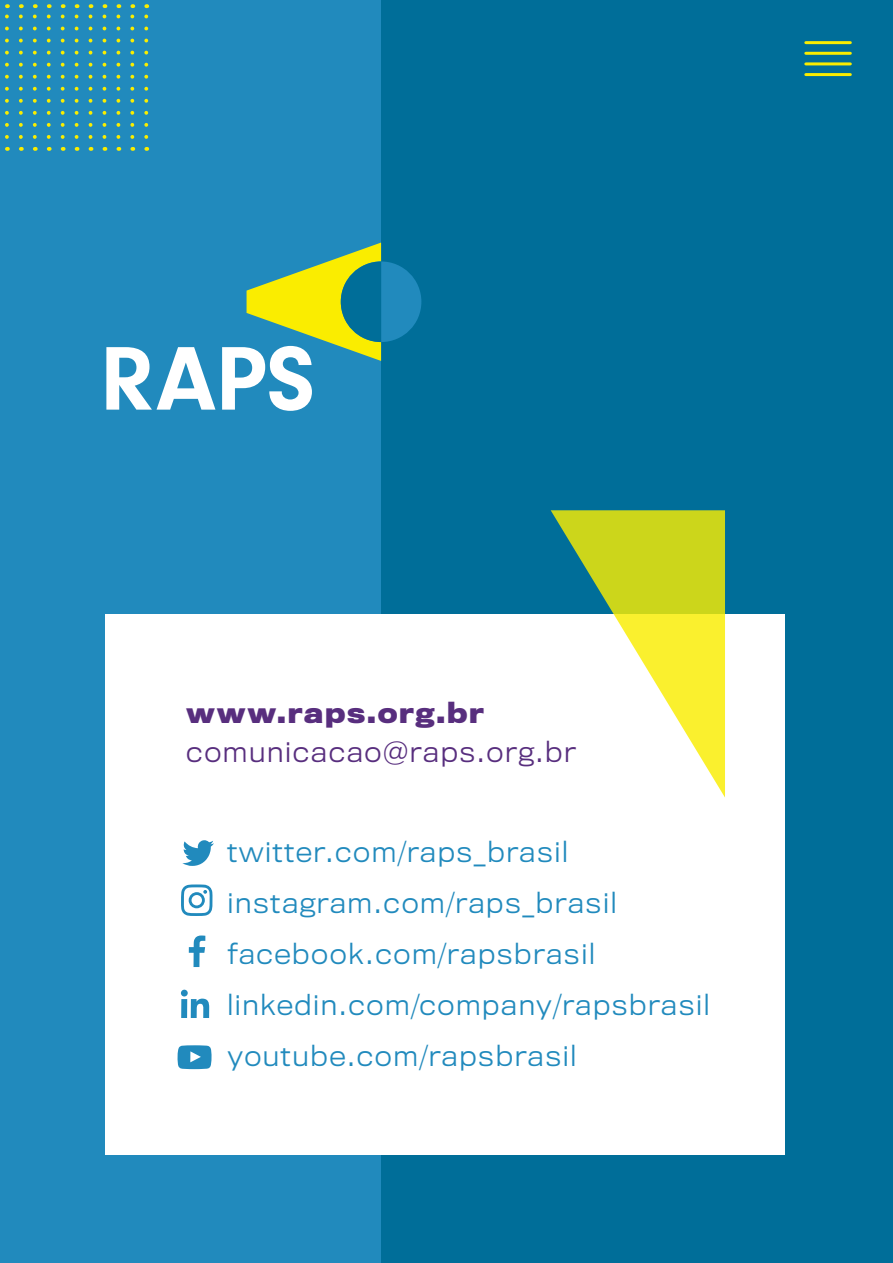
<style>
.page{position:relative;width:893px;height:1263px;background:#fff}
.page>*{position:absolute;margin:0;border:0;box-sizing:border-box;transform-origin:0 0}
.t1{font:300 26.7px/51px "Titling Gothic FB Normal";letter-spacing:.06em;color:#218abd}
.t2{font:300 26.7px "Titling Gothic FB Normal";letter-spacing:.06em;color:#582e7e}
.t3{font:700 26.7px "Titling Gothic FB Normal";letter-spacing:.06em;color:#582e7e}
</style>
<div class="page">
<div style="left:0;top:0;width:382px;height:1263px;background:#218abd"></div>
<div style="left:382px;top:0;width:511px;height:1263px;background:#006e99"></div>
<svg style="left:106px;top:347px;width:109px;height:63px"></svg>
<svg style="left:222px;top:243px;width:199px;height:168px"></svg>
<svg style="left:5px;top:4px;width:4px;height:133px"></svg>
<svg style="left:19px;top:4px;width:4px;height:133px"></svg>
<svg style="left:33px;top:4px;width:4px;height:133px"></svg>
<svg style="left:47px;top:4px;width:4px;height:133px"></svg>
<svg style="left:61px;top:4px;width:4px;height:133px"></svg>
<svg style="left:75px;top:4px;width:4px;height:133px"></svg>
<svg style="left:89px;top:4px;width:3px;height:133px"></svg>
<svg style="left:103px;top:4px;width:3px;height:133px"></svg>
<svg style="left:116px;top:4px;width:4px;height:133px"></svg>
<svg style="left:130px;top:4px;width:4px;height:133px"></svg>
<svg style="left:144px;top:4px;width:4px;height:133px"></svg>
<div style="left:105px;top:614px;width:679px;height:541px;background:#fff"></div>
<svg style="left:189px;top:935px;width:16px;height:32px"></svg>
<svg style="left:182px;top:840px;width:32px;height:26px"></svg>
<svg style="left:181px;top:884px;width:32px;height:32px"></svg>
<div style="left:181px;top:990px;width:7px;height:6px;background:#218abd;border-radius:50%"></div>
<div style="left:181px;top:999px;width:6px;height:19px;background:#218abd"></div>
<svg style="left:191px;top:998px;width:18px;height:20px"></svg>
<svg style="left:177px;top:1045px;width:35px;height:24px"></svg>
<svg style="left:551px;top:510px;width:174px;height:287px"></svg>
<hr style="left:806px;top:41px;width:44px;height:3px;background:#faed00">
<hr style="left:806px;top:52px;width:44px;height:3px;background:#faed00">
<hr style="left:806px;top:62px;width:44px;height:3px;background:#faed00">
<hr style="left:806px;top:73px;width:44px;height:3px;background:#faed00">
<p class="t3" style="left:186px;top:697px;width:299px">www.raps.org.br</p>
<p class="t2" style="left:186px;top:736px;width:391px">comunicacao@raps.org.br</p>
<p class="t1" style="left:227px;top:827px;width:484px">twitter.com/raps_brasil instagram.com/raps_brasil facebook.com/rapsbrasil linkedin.com/company/rapsbrasil youtube.com/rapsbrasil</p>
</div>
